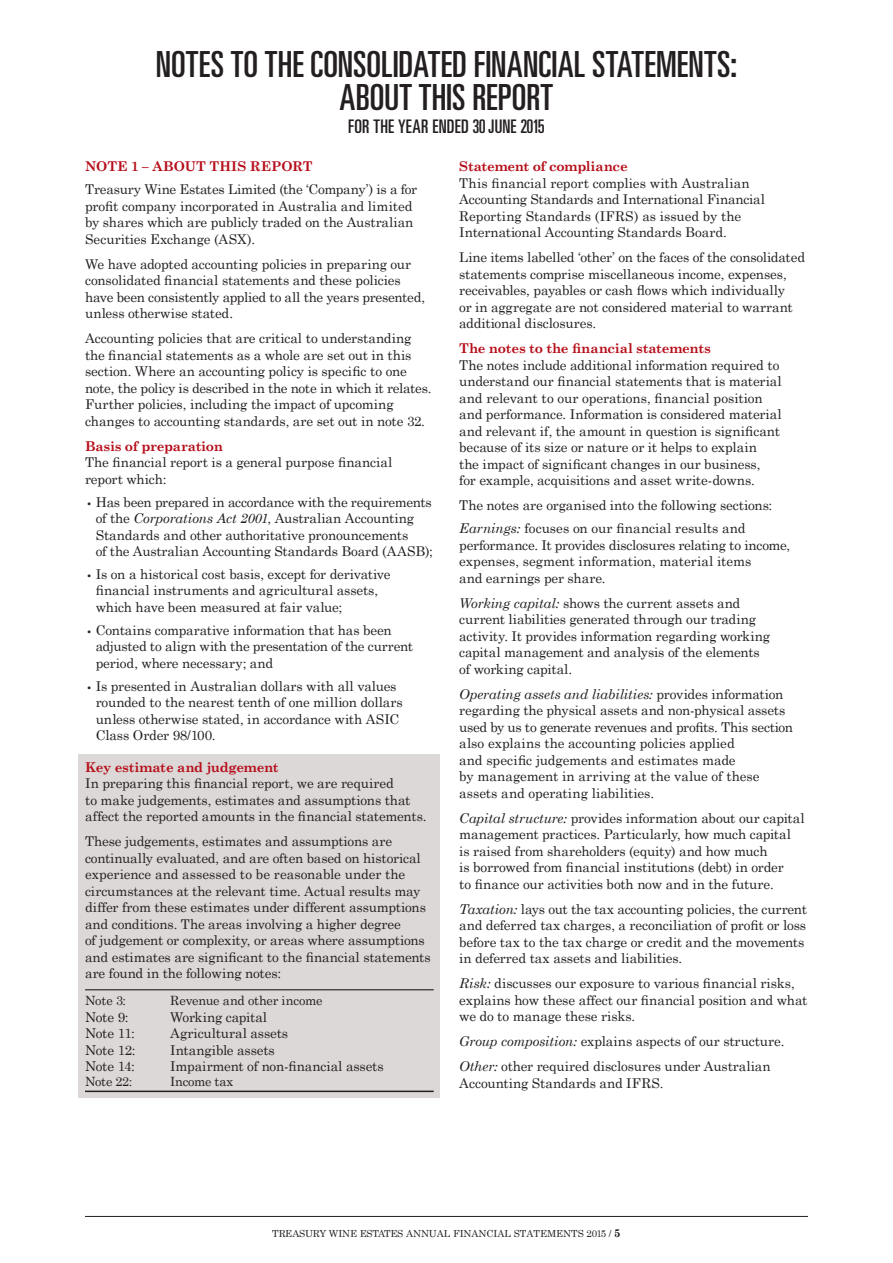
<style>
.page{position:relative;width:893px;height:1263px;background:#fff}
.page>*{position:absolute;margin:0;border:0;box-sizing:border-box;transform-origin:0 0}
.t1{font:ultra-condensed 36px/33px "Univers LT Std";letter-spacing:.005em;color:#231f20;text-align:center}
.t2{font:ultra-condensed 18.75px "Univers LT Std";letter-spacing:.01em;color:#231f20}
.t3{font:13.5px/16.5px "Century Schoolbook";letter-spacing:-.01em;color:#231f20}
.t4{font:700 13.5px "Century Schoolbook";letter-spacing:-.015em;color:#b50e1a}
.t5{font:700 13.5px "Century Schoolbook";letter-spacing:.005em;color:#b50e1a}
.t6{font:12.75px "Century Schoolbook";letter-spacing:-.02em;color:#231f20}
.t7{font:9.75px "Century Schoolbook";color:#231f20}
.s1{font-style:italic}
.s2{font-weight:700;font-size:11.25px}
</style>
<div class="page">
<div style="left:79px;top:755px;width:361px;height:343px;background:#dcd8d7"></div>
<hr style="left:85px;top:1216px;width:723px;height:1px;background:#231f20">
<hr style="left:85px;top:989px;width:349px;height:1px;background:#231f20">
<hr style="left:85px;top:1090px;width:349px;height:2px;background:#231f20">
<h1 class="t1" style="left:156px;top:48px;width:583px">NOTES TO THE CONSOLIDATED FINANCIAL STATEMENTS:<br>ABOUT THIS REPORT</h1>
<h2 class="t2" style="left:348px;top:116px;width:198px">FOR THE YEAR ENDED 30 JUNE 2015</h2>
<p class="t5" style="left:85px;top:158px;width:229px">NOTE 1 – ABOUT THIS REPORT</p>
<p class="t3" style="left:85px;top:181px;width:334px">Treasury Wine Estates Limited (the ‘Company’) is a for profit company incorporated in Australia and limited by shares which are publicly traded on the Australian Securities Exchange (ASX).</p>
<p class="t3" style="left:85px;top:255px;width:342px">We have adopted accounting policies in preparing our consolidated financial statements and these policies have been consistently applied to all the years presented, unless otherwise stated.</p>
<p class="t3" style="left:85px;top:330px;width:348px">Accounting policies that are critical to understanding the financial statements as a whole are set out in this section. Where an accounting policy is specific to one note, the policy is described in the note in which it relates.<br>Further policies, including the impact of upcoming changes to accounting standards, are set out in note 32.</p>
<p class="t4" style="left:85px;top:438px;width:139px">Basis of preparation</p>
<p class="t3" style="left:85px;top:454px;width:309px">The financial report is a general purpose financial report which:</p>
<p class="t3" style="left:96px;top:493px;width:339px;text-indent:-11px">• Has been prepared in accordance with the requirements of the <span class="s1">Corporations Act 2001</span>, Australian Accounting Standards and other authoritative pronouncements<br>of the Australian Accounting Standards Board (AASB);</p>
<p class="t3" style="left:96px;top:565px;width:296px;text-indent:-11px">• Is on a historical cost basis, except for derivative financial instruments and agricultural assets, which have been measured at fair value;</p>
<p class="t3" style="left:96px;top:621px;width:319px;text-indent:-11px">• Contains comparative information that has been adjusted to align with the presentation of the current period, where necessary; and</p>
<p class="t3" style="left:96px;top:677px;width:308px;text-indent:-11px">• Is presented in Australian dollars with all values rounded to the nearest tenth of one million dollars unless otherwise stated, in accordance with ASIC Class Order 98/100.</p>
<p class="t4" style="left:85px;top:758px;width:195px">Key estimate and judgement</p>
<p class="t3" style="left:85px;top:775px;width:343px">In preparing this financial report, we are required<br>to make judgements, estimates and assumptions that affect the reported amounts in the financial statements.</p>
<p class="t3" style="left:85px;top:833px;width:347px">These judgements, estimates and assumptions are continually evaluated, and are often based on historical experience and assessed to be reasonable under the circumstances at the relevant time. Actual results may differ from these estimates under different assumptions and conditions. The areas involving a higher degree<br>of judgement or complexity, or areas where assumptions and estimates are significant to the financial statements are found in the following notes:</p>
<p class="t6" style="left:85px;top:993px;width:43px">Note 3:</p>
<p class="t6" style="left:170px;top:993px;width:154px">Revenue and other income</p>
<p class="t3" style="left:85px;top:1008px;width:45px">Note 9:</p>
<p class="t3" style="left:170px;top:1008px;width:99px">Working capital</p>
<p class="t3" style="left:85px;top:1025px;width:51px">Note 11:</p>
<p class="t3" style="left:170px;top:1025px;width:120px">Agricultural assets</p>
<p class="t3" style="left:85px;top:1041px;width:52px">Note 12:</p>
<p class="t3" style="left:170px;top:1041px;width:106px">Intangible assets</p>
<p class="t3" style="left:85px;top:1058px;width:51px">Note 14:</p>
<p class="t3" style="left:170px;top:1058px;width:215px">Impairment of non-financial assets</p>
<p class="t6" style="left:85px;top:1073px;width:49px">Note 22:</p>
<p class="t6" style="left:170px;top:1073px;width:65px">Income tax</p>
<p class="t4" style="left:459px;top:158px;width:170px">Statement of compliance</p>
<p class="t3" style="left:459px;top:174px;width:307px">This financial report complies with Australian Accounting Standards and International Financial Reporting Standards (IFRS) as issued by the International Accounting Standards Board.</p>
<p class="t3" style="left:459px;top:249px;width:347px">Line items labelled ‘other’ on the faces of the consolidated statements comprise miscellaneous income, expenses, receivables, payables or cash flows which individually<br>or in aggregate are not considered material to warrant additional disclosures.</p>
<p class="t4" style="left:459px;top:340px;width:253px">The notes to the financial statements</p>
<p class="t3" style="left:459px;top:356px;width:324px">The notes include additional information required to understand our financial statements that is material and relevant to our operations, financial position and performance. Information is considered material and relevant if, the amount in question is significant because of its size or nature or it helps to explain<br>the impact of significant changes in our business,<br>for example, acquisitions and asset write-downs.</p>
<p class="t3" style="left:459px;top:494px;width:315px;line-height:23px">The notes are organised into the following sections:<br><span class="s1">Earnings:</span> focuses on our financial results and</p>
<p class="t3" style="left:459px;top:536px;width:333px">performance. It provides disclosures relating to income, expenses, segment information, material items<br>and earnings per share.</p>
<p class="t3" style="left:459px;top:594px;width:312px"><span class="s1">Working capital:</span> shows the current assets and current liabilities generated through our trading activity. It provides information regarding working capital management and analysis of the elements of working capital.</p>
<p class="t3" style="left:459px;top:685px;width:335px"><span class="s1">Operating assets and liabilities:</span> provides information regarding the physical assets and non-physical assets used by us to generate revenues and profits. This section also explains the accounting policies applied<br>and specific judgements and estimates made<br>by management in arriving at the value of these assets and operating liabilities.</p>
<p class="t3" style="left:459px;top:809px;width:347px"><span class="s1">Capital structure:</span> provides information about our capital management practices. Particularly, how much capital is raised from shareholders (equity) and how much<br>is borrowed from financial institutions (debt) in order<br>to finance our activities both now and in the future.</p>
<p class="t3" style="left:459px;top:900px;width:349px"><span class="s1">Taxation:</span> lays out the tax accounting policies, the current and deferred tax charges, a reconciliation of profit or loss before tax to the tax charge or credit and the movements in deferred tax assets and liabilities.</p>
<p class="t3" style="left:459px;top:975px;width:350px"><span class="s1">Risk:</span> discusses our exposure to various financial risks, explains how these affect our financial position and what we do to manage these risks.</p>
<p class="t3" style="left:459px;top:1028px;width:327px;line-height:25px"><span class="s1">Group composition:</span> explains aspects of our structure.<br><span class="s1">Other:</span> other required disclosures under Australian</p>
<p class="t3" style="left:459px;top:1074px;width:206px">Accounting Standards and IFRS.</p>
<p class="t7" style="left:272px;top:1228px;width:350px">TREASURY WINE ESTATES ANNUAL FINANCIAL STATEMENTS 2015 / <span class="s2">5</span></p>
</div>
